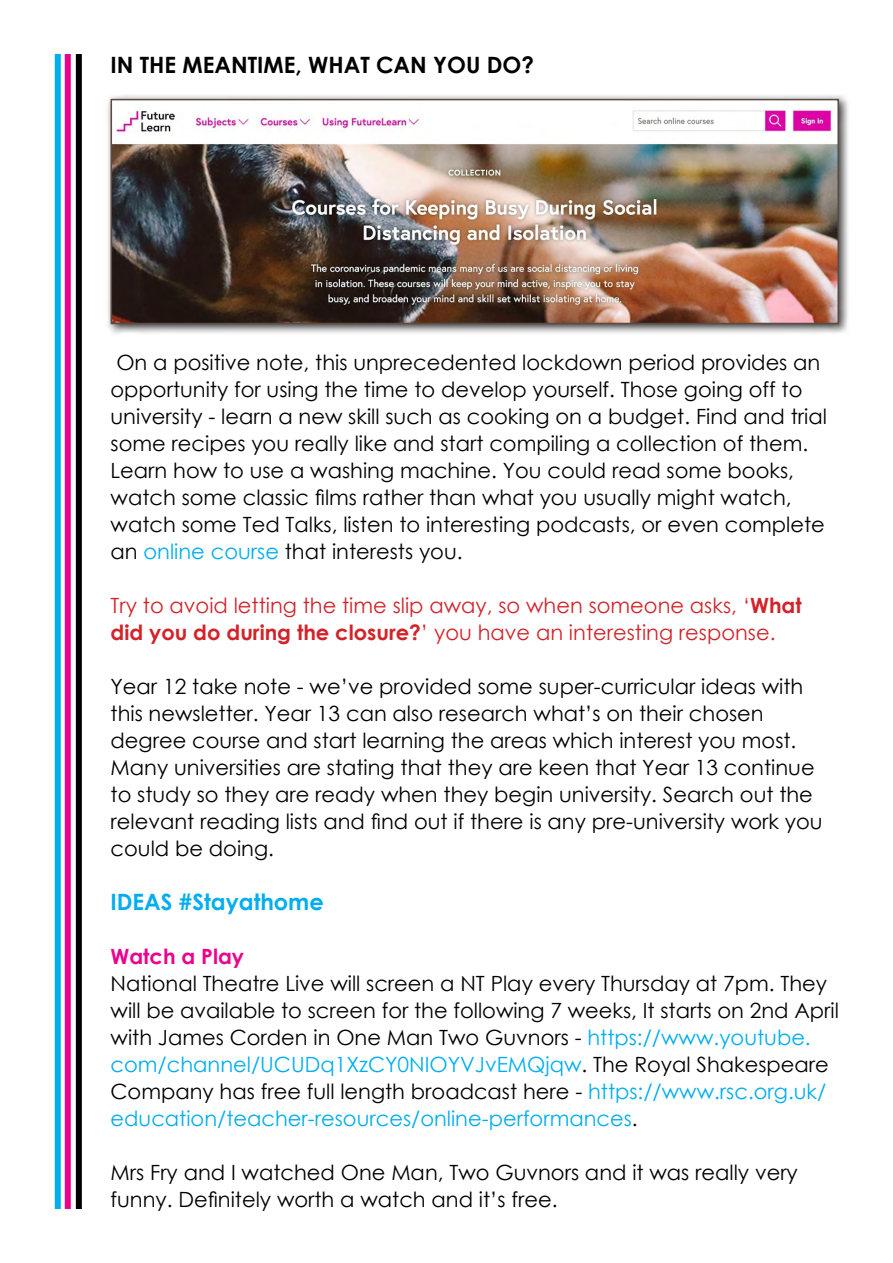
<style>
.page{position:relative;width:893px;height:1263px;background:#fff}
.page>*{position:absolute;margin:0;border:0;box-sizing:border-box;transform-origin:0 0}
.t1{font:700 22.5px "Century Gothic";color:#000}
.t2{font:700 22.5px "Century Gothic";color:#00aeef}
.t3{font:21px/27px "Century Gothic";color:#000}
.t4{font:21px/27px "Century Gothic";color:#d2232a}
.t5{font:700 21px "Century Gothic";color:#ec008c}
.s1{color:#00aeef}
.s2{font-weight:700}
</style>
<div class="page">
<div style="left:65px;top:54px;width:6px;height:1155px;background:#ec008c"></div>
<div style="left:55px;top:54px;width:6px;height:1155px;background:#00aeef"></div>
<div style="left:76px;top:54px;width:6px;height:1155px;background:#000"></div>
<div style="left:105px;top:94px;width:745px;height:242px;background:#000;opacity:.75"></div>
<img style="left:114px;top:102px;width:722px;height:219px">
<div style="left:111px;top:99px;width:728px;height:225px;border:2px solid #5a4a42"></div>
<p class="t1" style="left:111px;top:48px;width:425px">IN THE MEANTIME, WHAT CAN YOU DO?</p>
<p class="t3" style="left:111px;top:349px;width:718px">On a positive note, this unprecedented lockdown period provides an opportunity for using the time to develop yourself. Those going off to university - learn a new skill such as cooking on a budget. Find and trial some recipes you really like and start compiling a collection of them.<br>Learn how to use a washing machine. You could read some books, watch some classic films rather than what you usually might watch, watch some Ted Talks, listen to interesting podcasts, or even complete an <span class="s1">online course</span> that interests you.</p>
<p class="t4" style="left:111px;top:592px;width:693px">Try to avoid letting the time slip away, so when someone asks, ‘<span class="s2">What did you do during the closure?</span>’ you have an interesting response.</p>
<p class="t3" style="left:111px;top:673px;width:714px">Year 12 take note - we’ve provided some super-curricular ideas with this newsletter. Year 13 can also research what’s on their chosen degree course and start learning the areas which interest you most.<br>Many universities are stating that they are keen that Year 13 continue to study so they are ready when they begin university. Search out the relevant reading lists and find out if there is any pre-university work you could be doing.</p>
<p class="t2" style="left:111px;top:885px;width:215px">IDEAS #Stayathome</p>
<p class="t5" style="left:111px;top:941px;width:135px">Watch a Play</p>
<p class="t3" style="left:111px;top:970px;width:730px">National Theatre Live will screen a NT Play every Thursday at 7pm. They will be available to screen for the following 7 weeks, It starts on 2nd April with James Corden in One Man Two Guvnors - <span class="s1">https://www.youtube. com/channel/UCUDq1XzCY0NIOYVJvEMQjqw</span>. The Royal Shakespeare Company has free full length broadcast here - <span class="s1">https://www.rsc.org.uk/ education/teacher-resources/online-performances</span>.</p>
<p class="t3" style="left:111px;top:1159px;width:689px">Mrs Fry and I watched One Man, Two Guvnors and it was really very funny. Definitely worth a watch and it’s free.</p>
</div>
